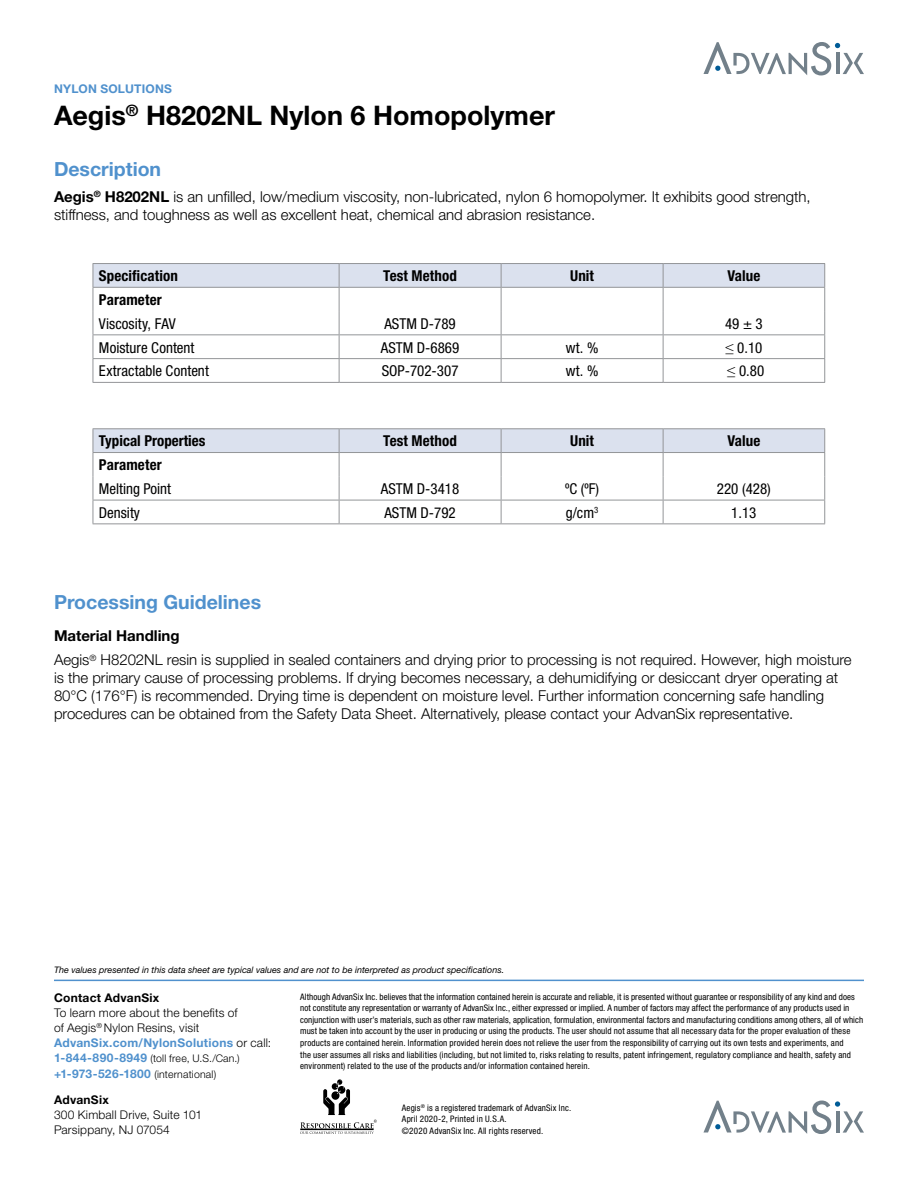
<style>
.page{position:relative;width:918px;height:1188px;background:#fff}
.page>*{position:absolute;margin:0;border:0;box-sizing:border-box;transform-origin:0 0}
.t1{font:700 27px "Helvetica Neue LT";color:#000}
.t2{font:700 19.5px "Helvetica Neue LT";color:#5091cd}
.t3{font:300 15px/18px "Helvetica Neue LT";color:#000}
.t4{font:condensed 15px "Helvetica Neue LT";color:#000}
.t5{font:700 condensed 15px "Helvetica Neue LT";letter-spacing:.005em;color:#000}
.t6{font:300 12px/15px "Helvetica Neue LT";letter-spacing:.015em;color:#000}
.t7{font:700 12px/25.5px "Helvetica Neue LT";letter-spacing:.02em;color:#5091cd}
.t8{font:700 12px "Helvetica Neue LT";letter-spacing:.025em;color:#000}
.t9{font:300 10.5px "Helvetica Neue LT";letter-spacing:.02em;color:#000}
.t10{font:condensed 9px/11.7px "Helvetica Neue LT";letter-spacing:.015em;color:#000}
.t11{font:italic 9px "Helvetica Neue LT";color:#000}
.s1{font-weight:700}
.s2{font-weight:700;color:#5091cd}
.s3{font-weight:700;font-size:12px;color:#5091cd}
.s4{font-weight:300;font-size:10.5px;color:#000}
.s5{color:#000}
</style>
<div class="page">
<svg style="left:703px;top:42px;width:161px;height:33px"></svg>
<hr style="left:54px;top:980px;width:810px;height:1px;background:#5091cd">
<svg style="left:703px;top:1101px;width:161px;height:33px"></svg>
<svg style="left:300px;top:1079px;width:77px;height:55px"></svg>
<hr style="left:93px;top:263px;width:246px;height:1px;background:#939598">
<hr style="left:339px;top:263px;width:162px;height:1px;background:#939598">
<hr style="left:501px;top:263px;width:162px;height:1px;background:#939598">
<hr style="left:663px;top:263px;width:162px;height:1px;background:#939598">
<hr style="left:93px;top:382px;width:246px;height:1px;background:#939598">
<hr style="left:501px;top:382px;width:162px;height:1px;background:#939598">
<svg style="left:93px;top:264px;width:732px;height:118px"></svg>
<hr style="left:339px;top:382px;width:162px;height:1px;background:#939598">
<hr style="left:663px;top:382px;width:162px;height:1px;background:#939598">
<hr style="left:93px;top:428px;width:246px;height:1px;background:#939598">
<hr style="left:339px;top:428px;width:162px;height:1px;background:#939598">
<hr style="left:501px;top:428px;width:162px;height:1px;background:#939598">
<hr style="left:663px;top:428px;width:162px;height:1px;background:#939598">
<hr style="left:93px;top:523px;width:246px;height:1px;background:#939598">
<svg style="left:93px;top:429px;width:732px;height:94px"></svg>
<hr style="left:339px;top:523px;width:162px;height:1px;background:#939598">
<hr style="left:663px;top:523px;width:162px;height:1px;background:#939598">
<hr style="left:501px;top:500px;width:162px;height:1px;background:#939598">
<hr style="left:501px;top:523px;width:162px;height:1px;background:#939598">
<h3 class="t7" style="left:54px;top:76px;width:119px">NYLON SOLUTIONS</h3>
<h1 class="t1" style="left:54px;top:98px;width:503px">Aegis<sup>®</sup> H8202NL Nylon 6 Homopolymer</h1>
<h2 class="t2" style="left:54px;top:157px;width:109px">Description</h2>
<h3 class="t3" style="left:54px;top:187px;width:758px"><span class="s1">Aegis</span><sup>®</sup> <span class="s1">H8202NL</span> is an unfilled, low/medium viscosity, non-lubricated, nylon 6 homopolymer. It exhibits good strength, stiffness, and toughness as well as excellent heat, chemical and abrasion resistance.</h3>
<h3 class="t5" style="left:99px;top:267px;width:81px">Specification</h3>
<h3 class="t5" style="left:383px;top:267px;width:75px">Test Method</h3>
<h3 class="t5" style="left:570px;top:267px;width:25px">Unit</h3>
<h3 class="t5" style="left:727px;top:267px;width:34px">Value</h3>
<h3 class="t5" style="left:99px;top:291px;width:64px">Parameter</h3>
<h3 class="t4" style="left:99px;top:315px;width:78px">Viscosity, FAV</h3>
<h3 class="t4" style="left:384px;top:315px;width:73px">ASTM D-789</h3>
<h3 class="t4" style="left:725px;top:315px;width:39px">49 ± 3</h3>
<h3 class="t4" style="left:99px;top:339px;width:97px">Moisture Content</h3>
<h3 class="t4" style="left:381px;top:339px;width:80px">ASTM D-6869</h3>
<h3 class="t4" style="left:566px;top:339px;width:34px">wt. %</h3>
<h3 class="t4" style="left:725px;top:339px;width:39px">≤ 0.10</h3>
<h3 class="t4" style="left:99px;top:362px;width:111px">Extractable Content</h3>
<h3 class="t4" style="left:382px;top:362px;width:78px">SOP-702-307</h3>
<h3 class="t4" style="left:566px;top:362px;width:34px">wt. %</h3>
<h3 class="t4" style="left:727px;top:362px;width:39px">≤ 0.80</h3>
<h3 class="t5" style="left:99px;top:432px;width:108px">Typical Properties</h3>
<h3 class="t5" style="left:383px;top:432px;width:75px">Test Method</h3>
<h3 class="t5" style="left:570px;top:432px;width:25px">Unit</h3>
<h3 class="t5" style="left:727px;top:432px;width:34px">Value</h3>
<h3 class="t5" style="left:99px;top:456px;width:64px">Parameter</h3>
<h3 class="t4" style="left:99px;top:480px;width:74px">Melting Point</h3>
<h3 class="t4" style="left:381px;top:480px;width:80px">ASTM D-3418</h3>
<h3 class="t4" style="left:565px;top:480px;width:35px">ºC (ºF)</h3>
<h3 class="t4" style="left:717px;top:480px;width:56px">220 (428)</h3>
<h3 class="t4" style="left:99px;top:504px;width:43px">Density</h3>
<h3 class="t4" style="left:384px;top:504px;width:73px">ASTM D-792</h3>
<h3 class="t4" style="left:566px;top:504px;width:34px">g/cm<sup>3</sup></h3>
<h3 class="t4" style="left:731px;top:504px;width:27px">1.13</h3>
<h2 class="t2" style="left:54px;top:590px;width:209px">Processing Guidelines</h2>
<h3 class="t3" style="left:54px;top:623px;width:799px;line-height:24.8px"><span class="s1">Material Handling<br></span>Aegis<sup>®</sup> H8202NL resin is supplied in sealed containers and drying prior to processing is not required. However, high moisture</h3>
<p class="t3" style="left:54px;top:669px;width:786px">is the primary cause of processing problems. If drying becomes necessary, a dehumidifying or desiccant dryer operating at<br>80°C (176°F) is recommended. Drying time is dependent on moisture level. Further information concerning safe handling procedures can be obtained from the Safety Data Sheet. Alternatively, please contact your AdvanSix representative.</p>
<p class="t11" style="left:54px;top:964px;width:452px">The values presented in this data sheet are typical values and are not to be interpreted as product specifications.</p>
<p class="t10" style="left:300px;top:991px;width:565px">Although AdvanSix Inc. believes that the information contained herein is accurate and reliable, it is presented without guarantee or responsibility of any kind and does not constitute any representation or warranty of AdvanSix Inc., either expressed or implied. A number of factors may affect the performance of any products used in conjunction with user’s materials, such as other raw materials, application, formulation, environmental factors and manufacturing conditions among others, all of which must be taken into account by the user in producing or using the products. The user should not assume that all necessary data for the proper evaluation of these products are contained herein. Information provided herein does not relieve the user from the responsibility of carrying out its own tests and experiments, and<br>the user assumes all risks and liabilities (including, but not limited to, risks relating to results, patent infringement, regulatory compliance and health, safety and environment) related to the use of the products and/or information contained herein.</p>
<h3 class="t8" style="left:54px;top:990px;width:107px">Contact AdvanSix</h3>
<h3 class="t6" style="left:54px;top:1005px;width:219px">To learn more about the benefits of<br>of Aegis<sup>®</sup> Nylon Resins, visit<br><span class="s2">AdvanSix.com/NylonSolutions</span> or call:</h3>
<p class="t9" style="left:54px;top:1052px;width:187px"><span class="s3">1-844-890-8949</span> (toll free, U.S./Can.)</p>
<h3 class="t7" style="left:54px;top:1061px;width:164px">+1-973-526-1800 <span class="s4">(international)<br></span><span class="s5">AdvanSix</span></h3>
<h3 class="t6" style="left:54px;top:1107px;width:150px">300 Kimball Drive, Suite 101<br>Parsippany, NJ 07054</h3>
<p class="t10" style="left:402px;top:1102px;width:171px">Aegis<sup>®</sup> is a registered trademark of AdvanSix Inc.<br>April 2020-2, Printed in U.S.A.<br>©2020 AdvanSix Inc. All rights reserved.</p>
</div>
